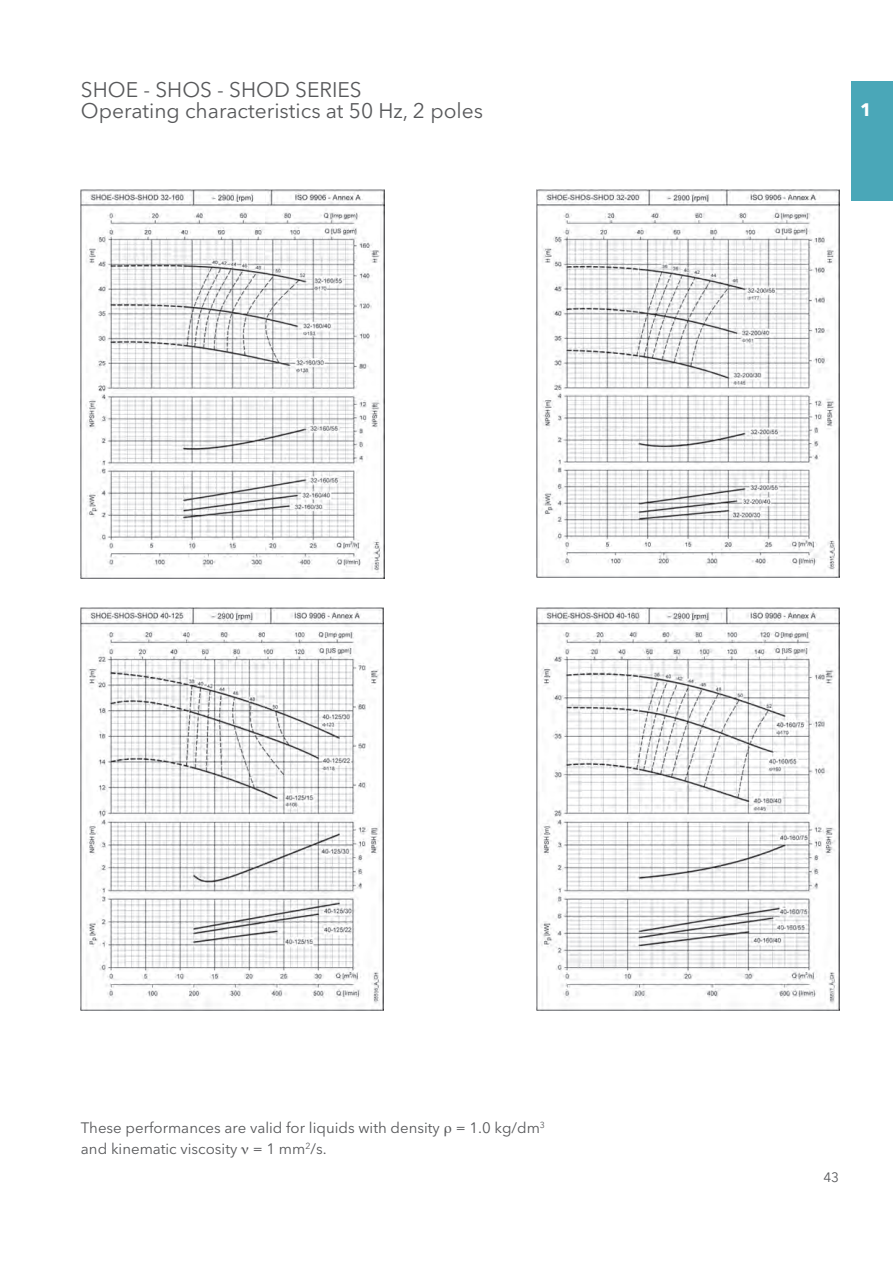
<style>
.page{position:relative;width:893px;height:1263px;background:#fff}
.page>*{position:absolute;margin:0;border:0;box-sizing:border-box;transform-origin:0 0}
.t1{font:21px/21px "Avenir Next LT Pro";color:#57585a}
.t2{font:700 18px "Avenir Next LT Pro";color:#fff}
.t3{font:15px/21px "Avenir Next LT Pro";color:#57585a}
.t4{font:13.5px "Avenir Next LT Pro";color:#57585a}
</style>
<div class="page">
<div style="left:852px;top:81px;width:41px;height:119px;background:#4aa7b8"></div>
<img style="left:81px;top:189px;width:303px;height:390px">
<img style="left:536px;top:189px;width:303px;height:389px">
<img style="left:81px;top:608px;width:302px;height:402px">
<img style="left:536px;top:608px;width:303px;height:402px">
<p class="t1" style="left:81px;top:81px;width:404px">SHOE - SHOS - SHOD SERIES<br>Operating characteristics at 50 Hz, 2 poles</p>
<p class="t2" style="left:860px;top:103px;width:13px">1</p>
<p class="t3" style="left:81px;top:1119px;width:466px">These performances are valid for liquids with density = 1.0 kg/dm<sup>3 </sup>and kinematic viscosity = 1 mm<sup>2</sup>/s.</p>
<p class="t4" style="left:823px;top:1172px;width:17px">43</p>
</div>
